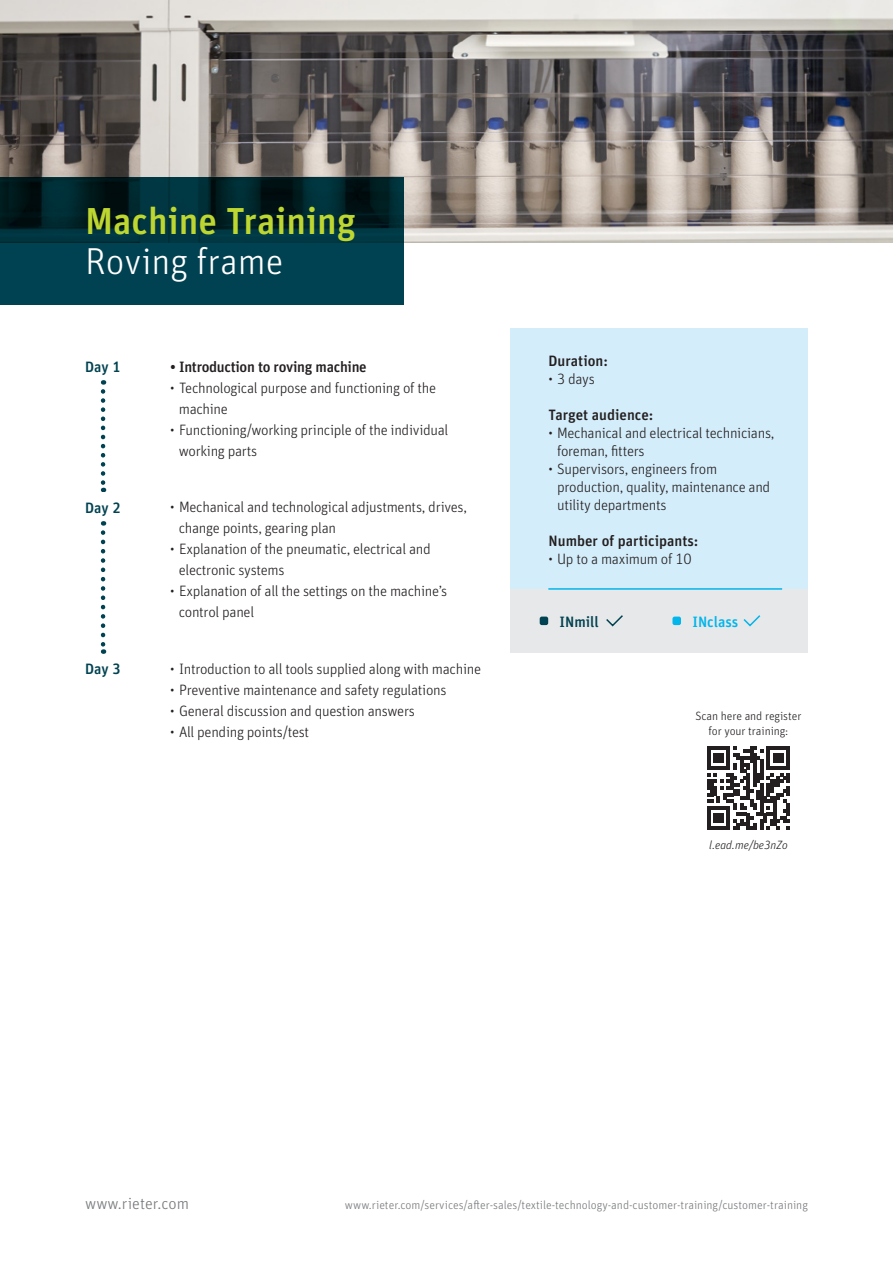
<style>
.page{position:relative;width:893px;height:1263px;background:#fff}
.page>*{position:absolute;margin:0;border:0;box-sizing:border-box;transform-origin:0 0}
.t1{font:500 37.5px "Unit Pro";color:#bed630}
.t2{font:300 37.5px "Unit Pro";color:#fff}
.t3{font:300 16.5px "Unit Pro";color:#76787b}
.t4{font:300 15px/21px "Unit Pro";letter-spacing:-.02em;color:#231f20}
.t5{font:500 15px "Unit Pro";color:#231f20}
.t6{font:500 15px "Unit Pro";letter-spacing:-.02em;color:#231f20}
.t7{font:500 15px "Unit Pro";color:#004251}
.t8{font:500 15px "Unit Pro";color:#02b5eb}
.t9{font:300 12px "Unit Pro";color:#76787b}
.t10{font:300 12px/15px "Unit Pro";letter-spacing:-.005em;color:#231f20;text-align:center}
.t11{font:italic 300 12px "Unit Pro";color:#231f20}
</style>
<div class="page">
<img style="left:0;top:0;width:893px;height:242px">
<div style="left:510px;top:328px;width:298px;height:261px;background:#d4edfa"></div>
<svg style="left:101px;top:532px;width:4px;height:122px"></svg>
<svg style="left:101px;top:391px;width:4px;height:101px"></svg>
<svg style="left:0;top:178px;width:404px;height:127px;background:#00343e"></svg>
<div style="left:510px;top:589px;width:298px;height:64px;background:#e7e8e9"></div>
<svg style="left:743px;top:615px;width:18px;height:12px"></svg>
<div style="left:540px;top:617px;width:8px;height:8px;background:#004251;border-radius:2px"></div>
<svg style="left:606px;top:615px;width:17px;height:12px"></svg>
<div style="left:672px;top:617px;width:9px;height:8px;background:#02b5eb;border-radius:2px"></div>
<hr style="left:548px;top:588px;width:234px;height:2px;background:#02b5eb">
<svg style="left:707px;top:746px;width:83px;height:83px"></svg>
<h1 class="t1" style="left:85px;top:193px;width:272px">Machine Training</h1>
<h1 class="t2" style="left:85px;top:236px;width:200px">Roving frame</h1>
<p class="t7" style="left:85px;top:355px;width:37px">Day 1</p>
<p class="t6" style="left:170px;top:355px;width:198px">• Introduction to roving machine</p>
<p class="t4" style="left:179px;top:376px;width:259px;text-indent:-9px">• Technological purpose and functioning of the machine</p>
<p class="t4" style="left:179px;top:418px;width:271px;text-indent:-9px">• Functioning/working principle of the individual working parts</p>
<p class="t7" style="left:85px;top:496px;width:37px">Day 2</p>
<p class="t4" style="left:179px;top:496px;width:290px;text-indent:-9px">• Mechanical and technological adjustments, drives, change points, gearing plan</p>
<p class="t4" style="left:179px;top:538px;width:253px;text-indent:-9px">• Explanation of the pneumatic, electrical and electronic systems</p>
<p class="t4" style="left:179px;top:580px;width:270px;text-indent:-9px">• Explanation of all the settings on the machine’s control panel</p>
<p class="t7" style="left:85px;top:658px;width:37px">Day 3</p>
<p class="t4" style="left:170px;top:658px;width:312px">• Introduction to all tools supplied along with machine</p>
<p class="t4" style="left:170px;top:679px;width:278px">• Preventive maintenance and safety regulations</p>
<p class="t4" style="left:170px;top:700px;width:246px">• General discussion and question answers</p>
<p class="t4" style="left:170px;top:721px;width:140px">• All pending points/test</p>
<p class="t5" style="left:549px;top:349px;width:61px">Duration:</p>
<p class="t4" style="left:549px;top:367px;width:48px">• 3 days</p>
<p class="t5" style="left:549px;top:403px;width:106px">Target audience:</p>
<p class="t4" style="left:557px;top:423px;width:219px;line-height:18px;text-indent:-9px">• Mechanical and electrical technicians, foreman, fitters</p>
<p class="t4" style="left:557px;top:459px;width:215px;line-height:18px;text-indent:-9px">• Supervisors, engineers from production, quality, maintenance and utility departments</p>
<p class="t5" style="left:549px;top:529px;width:151px">Number of participants:</p>
<p class="t4" style="left:549px;top:547px;width:145px">• Up to a maximum of 10</p>
<p class="t7" style="left:560px;top:610px;width:41px">INmill</p>
<p class="t8" style="left:692px;top:610px;width:47px">INclass</p>
<p class="t10" style="left:695px;top:708px;width:108px">Scan here and register for your training:</p>
<p class="t11" style="left:709px;top:836px;width:80px">l.ead.me/be3nZo</p>
<p class="t3" style="left:85px;top:1192px;width:105px">www.rieter.com</p>
<p class="t9" style="left:345px;top:1196px;width:464px">www.rieter.com/services/after-sales/textile-technology-and-customer-training/customer-training</p>
</div>
